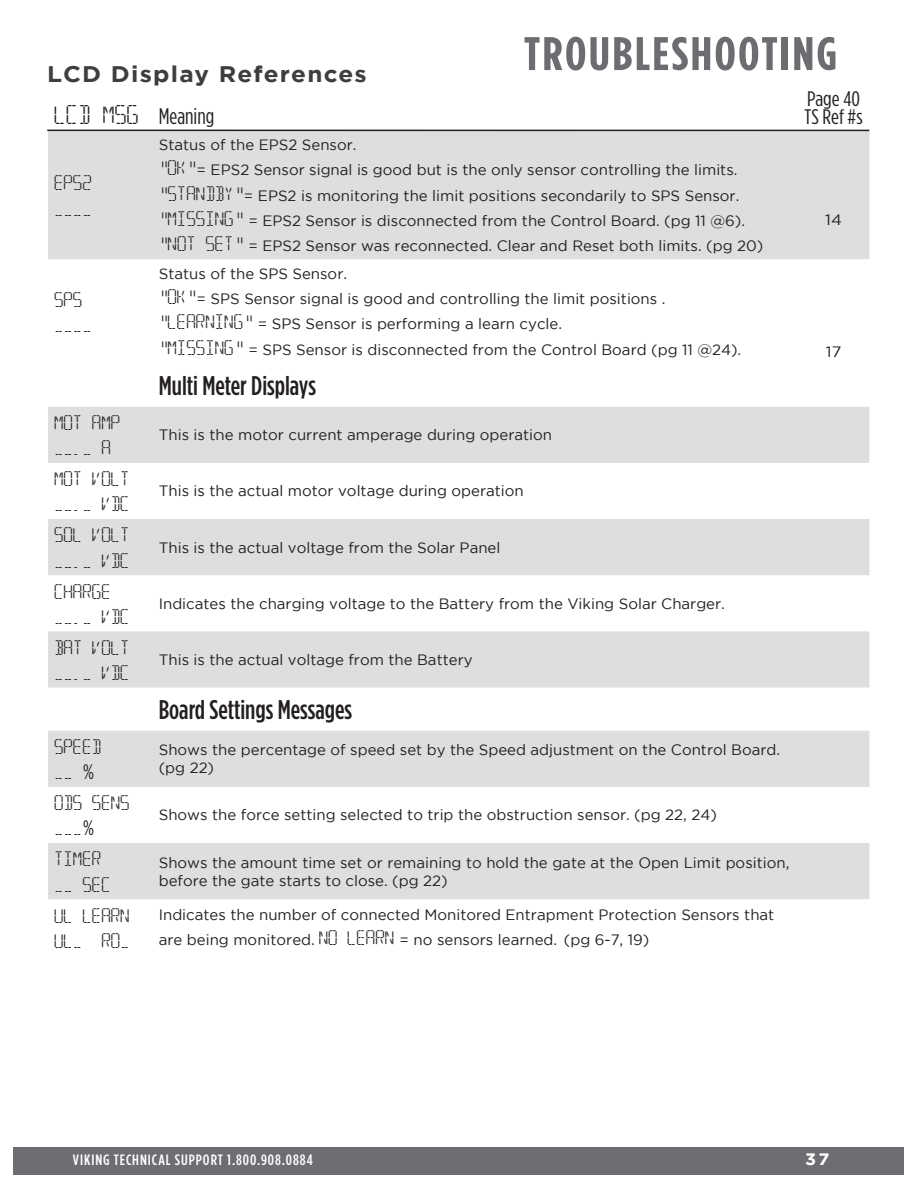
<style>
.page{position:relative;width:918px;height:1188px;background:#fff}
.page>*{position:absolute;margin:0;border:0;box-sizing:border-box;transform-origin:0 0}
.t1{font:700 47.1px "Gotham Condensed";letter-spacing:.045em;color:#6c6d70;scale:1.08 1}
.t2{font:500 27px "Gotham Condensed";color:#231f20}
.t3{font:700 22.5px "Gotham";letter-spacing:.05em;color:#3e3e3f;scale:1.08 1}
.t4{font:22.5px "Gotham Condensed";color:#231f20}
.t5{font:21px/25.2px "Segmental";color:#231f20}
.t6{font:21px/18px "Gotham Condensed";color:#231f20;scale:1.08 1}
.t7{font:700 16.5px "Gotham";color:#fff;scale:1.08 1}
.t8{font:15px/25.2px "Gotham";color:#231f20}
.t9{font:500 15px "Gotham Condensed";letter-spacing:.06em;color:#fff;scale:1.08 1}
.t10{font:15px "Gotham";color:#231f20;scale:1.08 1}
.s1{font-family:"Segmental";font-size:27px}
.s2{font-family:"Segmental";font-size:21px}
.s3{font-family:"Gotham Condensed"}
</style>
<div class="page">
<div style="left:14px;top:1147px;width:890px;height:27px;background:#6d6e71"></div>
<div style="left:48px;top:131px;width:821px;height:128px;background:#dddee0"></div>
<svg style="left:48px;top:407px;width:821px;height:492px;fill:#dddee0"></svg>
<hr style="left:47px;top:130px;width:822px;height:1px;background:#231f20">
<h3 class="t3" style="left:47px;top:61px;width:297px">LCD Display References</h3>
<h3 class="t4" style="left:55px;top:104px;width:161px"><span class="s1">LCD MSG</span> Meaning</h3>
<h1 class="t1" style="left:524px;top:27px;width:292px">TROUBLESHOOTING</h1>
<h3 class="t6" style="left:805px;top:90px;width:55px">Page 40<br>TS Ref #s</h3>
<h3 class="t5" style="left:55px;top:171px;width:39px">EPS2 ____</h3>
<h3 class="t5" style="left:55px;top:287px;width:39px">SPS ____</h3>
<h3 class="t5" style="left:55px;top:410px;width:68px">MOT AMP __._ A</h3>
<h3 class="t5" style="left:55px;top:466px;width:77px">MOT VOLT __._ VDC</h3>
<h3 class="t5" style="left:55px;top:523px;width:77px">SOL VOLT __._ VDC</h3>
<h3 class="t5" style="left:55px;top:579px;width:77px">CHARGE __._ VDC</h3>
<h3 class="t5" style="left:55px;top:635px;width:77px">BAT VOLT __._ VDC</h3>
<p class="t8" style="left:159px;top:132px;width:606px">Status of the EPS2 Sensor.<br><span class="s2">“OK”</span>= EPS2 Sensor signal is good but is the only sensor controlling the limits. <span class="s2">“STANDBY”</span>= EPS2 is monitoring the limit positions secondarily to SPS Sensor. <span class="s2">“MISSING”</span> = EPS2 Sensor is disconnected from the Control Board. (pg 11 @6). <span class="s2">“NOT SET”</span> = EPS2 Sensor was reconnected. Clear and Reset both limits. (pg 20)</p>
<p class="t8" style="left:159px;top:261px;width:584px">Status of the SPS Sensor.<br><span class="s2">“OK”</span>= SPS Sensor signal is good and controlling the limit positions . <span class="s2">“LEARNING”</span> = SPS Sensor is performing a learn cycle.<br><span class="s2">“MISSING”</span> = SPS Sensor is disconnected from the Control Board (pg 11 @24).</p>
<h2 class="t2" style="left:159px;top:370px;width:159px">Multi Meter Displays</h2>
<p class="t8" style="left:159px;top:422px;width:395px">This is the motor current amperage during operation</p>
<p class="t8" style="left:159px;top:478px;width:367px">This is the actual motor voltage during operation</p>
<p class="t8" style="left:159px;top:534px;width:343px">This is the actual voltage from the Solar Panel</p>
<p class="t8" style="left:159px;top:591px;width:568px">Indicates the charging voltage to the Battery from the Viking Solar Charger.</p>
<p class="t8" style="left:159px;top:647px;width:315px">This is the actual voltage from the Battery</p>
<h2 class="t2" style="left:159px;top:694px;width:195px">Board Settings Messages</h2>
<h3 class="t5" style="left:55px;top:734px;width:49px">Speed __ <span class="s3">%</span></h3>
<p class="t8" style="left:159px;top:741px;width:623px;line-height:18px">Shows the percentage of speed set by the Speed adjustment on the Control Board. (pg 22)</p>
<h3 class="t5" style="left:55px;top:790px;width:77px">ODS SENS ___<span class="s3">%</span></h3>
<p class="t8" style="left:159px;top:802px;width:560px">Shows the force setting selected to trip the obstruction sensor. (pg 22, 24)</p>
<h3 class="t5" style="left:55px;top:847px;width:58px">TIMER __ SEC</h3>
<p class="t8" style="left:159px;top:853px;width:632px;line-height:18px">Shows the amount time set or remaining to hold the gate at the Open Limit position, before the gate starts to close. (pg 22)</p>
<h3 class="t5" style="left:55px;top:903px;width:77px">UL LEARN<br>UL_ RO_</h3>
<p class="t8" style="left:159px;top:902px;width:617px">Indicates the number of connected Monitored Entrapment Protection Sensors that are being monitored. <span class="s2">NO LEARN</span> = no sensors learned. (pg 6-7, 19)</p>
<p class="t10" style="left:825px;top:212px;width:17px">14</p>
<p class="t10" style="left:826px;top:343px;width:16px">17</p>
<p class="t9" style="left:73px;top:1151px;width:224px">VIKING TECHNICAL SUPPORT 1.800.908.0884</p>
<p class="t7" style="left:805px;top:1149px;width:24px">37</p>
</div>
